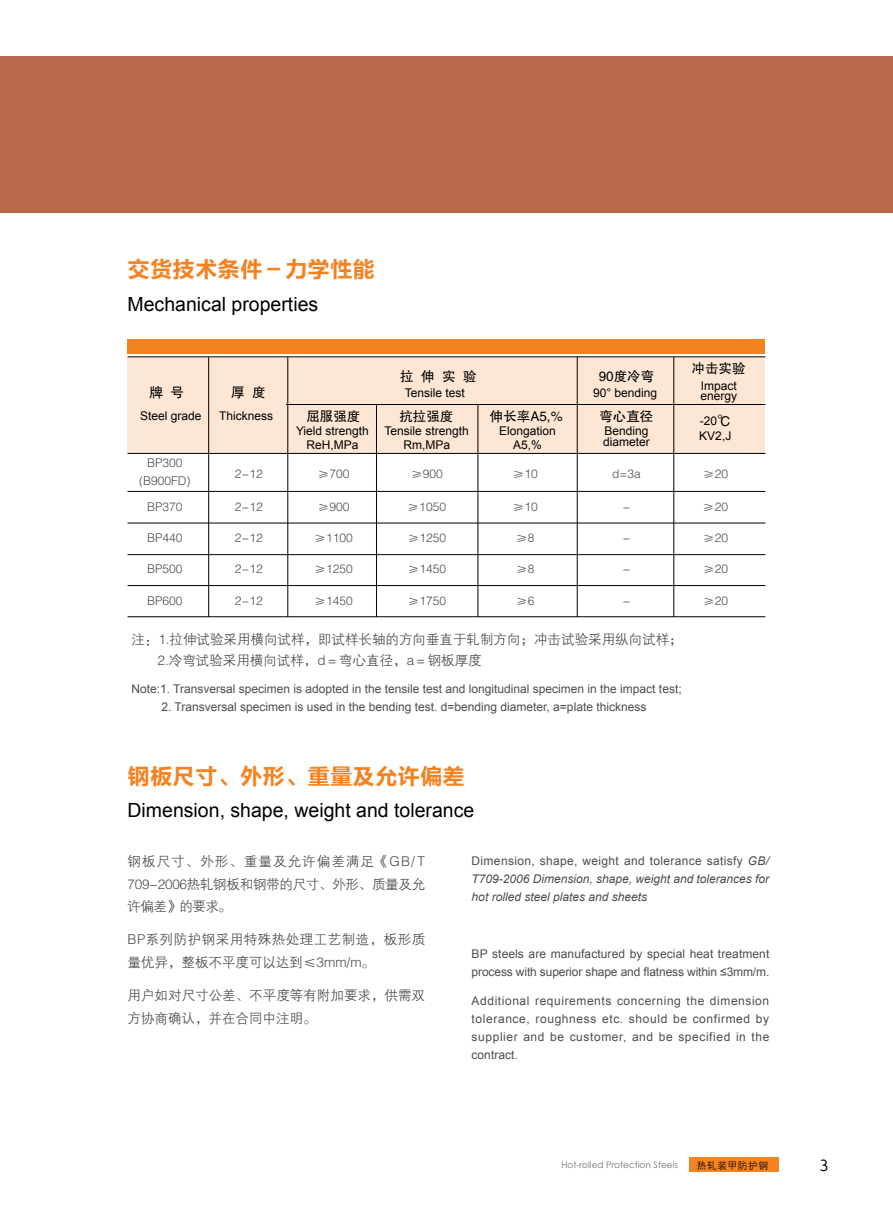
<style>
.page{position:relative;width:893px;height:1212px;background:#fff}
.page>*{position:absolute;margin:0;border:0;box-sizing:border-box;transform-origin:0 0}
.t1{font:22.5px "FZLTCHJW GB1 0";color:#f58220}
.t2{font:19.5px "Arial";color:#000}
.t3{font:18px "Vrinda";color:#000}
.t4{font:13.5px/22.5px "FZZDXJW GB1 0";color:#4d4d4f}
.t5{font:13.5px/22.5px "FZZDXJW GB1 0";letter-spacing:.035em;color:#4d4d4f}
.t6{font:13.5px "FZHTJW GB1 0";color:#000}
.t7{font:12px/18px "Arial";color:#4d4d4f}
.t8{font:12px/18.1px "FZZDXJW GB1 0";color:#4d4d4f;text-align:center}
.t9{font:12px/13.6px "Arial";color:#000}
.t10{font:italic 12px/18px "Arial";color:#4d4d4f;text-align:justify}
.t11{font:9.75px "FZZDXJW GB1 0";letter-spacing:.05em;color:#000}
.t12{font:9px "Century Gothic";color:#717275}
.s1{font-family:"FZHTJW GB1 0";font-size:13.5px}
.s2{font-style:normal}
</style>
<div class="page">
<div style="left:0;top:56px;width:893px;height:156px;background:#b9684a"></div>
<div style="left:128px;top:357px;width:637px;height:96px;background:#fde6d3"></div>
<hr style="left:128px;top:453px;width:637px;height:1px;background:#000">
<hr style="left:128px;top:491px;width:637px;height:1px;background:#000">
<hr style="left:286px;top:404px;width:479px;height:1px;background:#000">
<hr style="left:128px;top:523px;width:637px;height:1px;background:#000">
<hr style="left:128px;top:554px;width:637px;height:1px;background:#000">
<hr style="left:128px;top:585px;width:637px;height:1px;background:#000">
<hr style="left:128px;top:616px;width:637px;height:1px;background:#000">
<hr style="left:128px;top:356px;width:637px;height:1px;background:#000">
<hr style="left:288px;top:357px;width:1px;height:260px;background:#000">
<hr style="left:376px;top:404px;width:1px;height:213px;background:#000">
<hr style="left:208px;top:357px;width:1px;height:260px;background:#000">
<hr style="left:478px;top:404px;width:1px;height:213px;background:#000">
<hr style="left:577px;top:357px;width:1px;height:260px;background:#000">
<hr style="left:673px;top:357px;width:1px;height:260px;background:#000">
<div style="left:128px;top:340px;width:637px;height:14px;background:#f58220"></div>
<div style="left:689px;top:1158px;width:89px;height:14px;background:#f58220"></div>
<h1 class="t1" style="left:128px;top:257px;width:249px">交货技术条件－力学性能</h1>
<h2 class="t2" style="left:128px;top:291px;width:192px">Mechanical properties</h2>
<p class="t6" style="left:149px;top:385px;width:36px">牌 号</p>
<p class="t6" style="left:231px;top:385px;width:36px">厚 度</p>
<p class="t9" style="left:140px;top:409px;width:63px">Steel grade</p>
<p class="t9" style="left:219px;top:409px;width:56px">Thickness</p>
<p class="t6" style="left:691px;top:361px;width:55px">冲击实验</p>
<p class="t6" style="left:599px;top:369px;width:57px">90度冷弯</p>
<p class="t6" style="left:599px;top:409px;width:55px">弯心直径</p>
<p class="t6" style="left:400px;top:369px;width:78px">拉 伸 实 验</p>
<p class="t9" style="left:405px;top:386px;width:62px">Tensile test</p>
<p class="t9" style="left:593px;top:386px;width:66px">90° bending</p>
<p class="t9" style="left:700px;top:380px;width:38px;line-height:10.6px">Impact energy</p>
<p class="t6" style="left:306px;top:409px;width:55px">屈服强度</p>
<p class="t6" style="left:399px;top:409px;width:55px">抗拉强度</p>
<p class="t6" style="left:490px;top:409px;width:74px">伸长率A5,%</p>
<p class="t9" style="left:699px;top:414px;width:34px;line-height:14.4px">-20<span class="s1">℃<br></span>KV2,J</p>
<p class="t9" style="left:296px;top:424px;width:74px;text-align:center">Yield strength<br>ReH,MPa</p>
<p class="t9" style="left:385px;top:424px;width:86px;text-align:center">Tensile strength<br>Rm,MPa</p>
<p class="t9" style="left:603px;top:426px;width:48px;line-height:10.6px">Bending diameter</p>
<p class="t9" style="left:499px;top:424px;width:58px;text-align:center">Elongation<br>A5,%</p>
<p class="t8" style="left:139px;top:454px;width:53px">BP300 (B900FD)</p>
<p class="t8" style="left:147px;top:499px;width:37px">BP370</p>
<p class="t8" style="left:235px;top:499px;width:29px">2-12</p>
<p class="t8" style="left:317px;top:499px;width:34px">≥900</p>
<p class="t8" style="left:407px;top:499px;width:40px">≥1050</p>
<p class="t8" style="left:512px;top:499px;width:27px">≥10</p>
<p class="t8" style="left:620px;top:499px;width:13px">－</p>
<p class="t8" style="left:703px;top:499px;width:27px">≥20</p>
<p class="t8" style="left:235px;top:465px;width:29px">2-12</p>
<p class="t8" style="left:317px;top:465px;width:34px">≥700</p>
<p class="t8" style="left:411px;top:465px;width:34px">≥900</p>
<p class="t8" style="left:513px;top:465px;width:27px">≥10</p>
<p class="t8" style="left:612px;top:465px;width:30px">d=3a</p>
<p class="t8" style="left:703px;top:465px;width:27px">≥20</p>
<p class="t8" style="left:147px;top:529px;width:37px">BP440</p>
<p class="t8" style="left:235px;top:529px;width:29px">2-12</p>
<p class="t8" style="left:314px;top:529px;width:40px">≥1100</p>
<p class="t8" style="left:407px;top:529px;width:40px">≥1250</p>
<p class="t8" style="left:516px;top:529px;width:20px">≥8</p>
<p class="t8" style="left:620px;top:529px;width:13px">－</p>
<p class="t8" style="left:703px;top:529px;width:27px">≥20</p>
<p class="t8" style="left:147px;top:560px;width:37px">BP500</p>
<p class="t8" style="left:235px;top:560px;width:29px">2-12</p>
<p class="t8" style="left:314px;top:560px;width:40px">≥1250</p>
<p class="t8" style="left:407px;top:560px;width:40px">≥1450</p>
<p class="t8" style="left:516px;top:560px;width:20px">≥8</p>
<p class="t8" style="left:620px;top:560px;width:13px">－</p>
<p class="t8" style="left:703px;top:560px;width:27px">≥20</p>
<p class="t8" style="left:147px;top:592px;width:37px">BP600</p>
<p class="t8" style="left:235px;top:592px;width:29px">2-12</p>
<p class="t8" style="left:314px;top:592px;width:40px">≥1450</p>
<p class="t8" style="left:407px;top:592px;width:40px">≥1750</p>
<p class="t8" style="left:516px;top:592px;width:20px">≥6</p>
<p class="t8" style="left:621px;top:592px;width:13px">－</p>
<p class="t8" style="left:703px;top:592px;width:27px">≥20</p>
<p class="t4" style="left:158px;top:629px;width:526px;line-height:21.1px;text-indent:-26px">注：1.拉伸试验采用横向试样，即试样长轴的方向垂直于轧制方向；冲击试验采用纵向试样；<br>2.冷弯试验采用横向试样，d＝弯心直径，a＝钢板厚度</p>
<p class="t7" style="left:131px;top:680px;width:552px">Note:1. Transversal specimen is adopted in the tensile test and longitudinal specimen in the impact test;</p>
<p class="t7" style="left:161px;top:698px;width:486px">2. Transversal specimen is used in the bending test. d=bending diameter, a=plate thickness</p>
<h1 class="t1" style="left:128px;top:763px;width:339px">钢板尺寸、外形、重量及允许偏差</h1>
<h2 class="t2" style="left:128px;top:798px;width:348px">Dimension, shape, weight and tolerance</h2>
<p class="t4" style="left:128px;top:851px;width:299px;text-align:justify">钢板尺寸、外形、重量及允许偏差满足《GB/ T 709-2006热轧钢板和钢带的尺寸、外形、质量及允许偏差》的要求。</p>
<p class="t5" style="left:128px;top:929px;width:299px">BP系列防护钢采用特殊热处理工艺制造，板形质量优异，整板不平度可以达到≤3mm/m。</p>
<p class="t4" style="left:128px;top:984px;width:299px">用户如对尺寸公差、不平度等有附加要求，供需双方协商确认，并在合同中注明。</p>
<p class="t10" style="left:472px;top:852px;width:299px"><span class="s2">Dimension, shape, weight and tolerance satisfy</span> GB/ T709-2006 Dimension, shape, weight and tolerances for hot rolled steel plates and sheets</p>
<p class="t7" style="left:472px;top:945px;width:299px">BP steels are manufactured by special heat treatment process with superior shape and flatness within ≤3mm/m.</p>
<p class="t7" style="left:472px;top:992px;width:299px;text-align:justify">Additional requirements concerning the dimension tolerance, roughness etc. should be confirmed by supplier and be customer, and be specified in the contract.</p>
<p class="t12" style="left:561px;top:1159px;width:118px">Hot-rolled Protection Steels</p>
<p class="t11" style="left:697px;top:1160px;width:73px">热轧装甲防护钢</p>
<h3 class="t3" style="left:819px;top:1154px;width:12px">3</h3>
</div>
